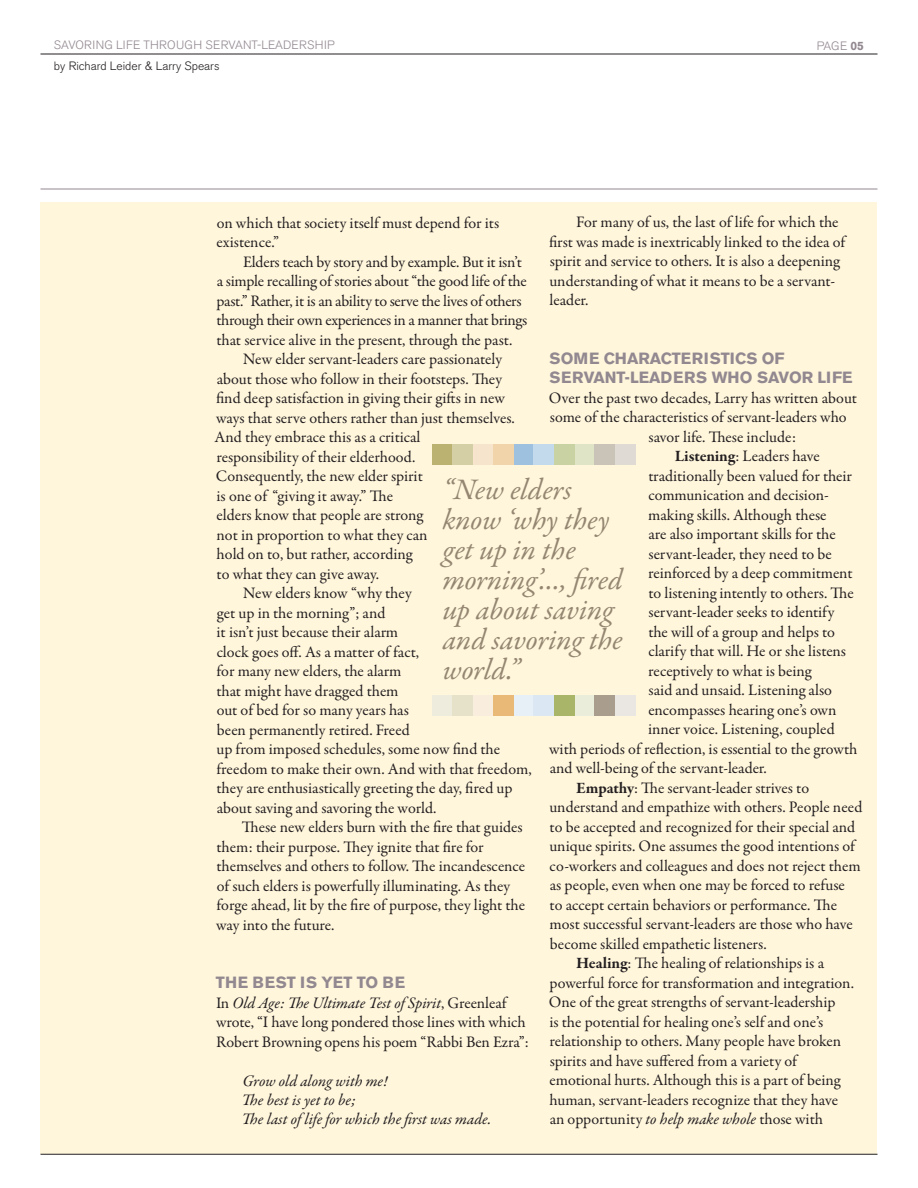
<style>
.page{position:relative;width:918px;height:1188px;background:#fff}
.page>*{position:absolute;margin:0;border:0;box-sizing:border-box;transform-origin:0 0}
.t1{font:italic 30px/30px "Garamond Premr Pro";letter-spacing:-.005em;color:#948671}
.t2{font:16.2px/19.5px "Garamond Premr Pro";letter-spacing:-.005em;color:#231f20}
.t3{font:italic 16.2px/19.5px "Garamond Premr Pro";letter-spacing:-.005em;color:#231f20}
.t4{font:700 16.2px/19.5px "Akzidenz Grotesk BE";color:#928890}
.t5{font:16.2px "Garamond Premr Pro";letter-spacing:-.025em;color:#231f20}
.t6{font:700 16.2px "Akzidenz Grotesk BE";letter-spacing:.02em;color:#928890}
.t7{font:300 12px "Akzidenz Grotesk BE";letter-spacing:.02em;color:#928890}
.t8{font:300 12px "Akzidenz Grotesk BE";color:#231f20}
.s1{font-weight:700}
.s2{font-style:italic}
</style>
<div class="page">
<div style="left:40px;top:202px;width:838px;height:952px;background:#fff6dc"></div>
<hr style="left:40px;top:189px;width:838px;height:1px;background:#928890">
<hr style="left:40px;top:54px;width:838px;height:1px;background:#231f20">
<hr style="left:40px;top:1154px;width:838px;height:1px;background:#231f20">
<div style="left:574px;top:695px;width:21px;height:21px;background:#e9edda"></div>
<div style="left:615px;top:695px;width:20px;height:21px;background:#eae7e3"></div>
<div style="left:554px;top:695px;width:20px;height:21px;background:#a9b66a"></div>
<div style="left:595px;top:695px;width:20px;height:21px;background:#a99e8d"></div>
<div style="left:513px;top:695px;width:21px;height:21px;background:#e7f0f7"></div>
<div style="left:534px;top:695px;width:20px;height:21px;background:#dbe8f3"></div>
<div style="left:473px;top:695px;width:20px;height:21px;background:#f9eedd"></div>
<div style="left:493px;top:695px;width:20px;height:21px;background:#e8b977"></div>
<div style="left:432px;top:695px;width:20px;height:21px;background:#eeecdc"></div>
<div style="left:452px;top:695px;width:21px;height:21px;background:#e6e2ca"></div>
<div style="left:574px;top:445px;width:21px;height:20px;background:#dfe4c7"></div>
<div style="left:615px;top:445px;width:20px;height:20px;background:#dfdbd4"></div>
<div style="left:554px;top:445px;width:20px;height:20px;background:#c9d2a2"></div>
<div style="left:595px;top:445px;width:20px;height:20px;background:#cac3b8"></div>
<div style="left:513px;top:445px;width:21px;height:20px;background:#9fc1e0"></div>
<div style="left:534px;top:445px;width:20px;height:20px;background:#c3d9ec"></div>
<div style="left:473px;top:445px;width:20px;height:20px;background:#f6e5cc"></div>
<div style="left:493px;top:445px;width:20px;height:20px;background:#f1d4aa"></div>
<div style="left:432px;top:445px;width:20px;height:20px;background:#bbb271"></div>
<div style="left:452px;top:445px;width:21px;height:20px;background:#d5cfa6"></div>
<p class="t7" style="left:54px;top:39px;width:281px">SAVORING LIFE THROUGH SERVANT-LEADERSHIP</p>
<p class="t7" style="left:817px;top:39px;width:49px">page <span class="s1">05</span></p>
<p class="t8" style="left:54px;top:60px;width:167px">by Richard Leider &amp; Larry Spears</p>
<p class="t2" style="left:549px;top:213px;width:298px;text-indent:27px">For many of us, the last of life for which the first was made is inextricably linked to the idea of spirit and service to others. It is also a deepening understanding of what it means to be a servant&shy;leader.</p>
<p class="t2" style="left:217px;top:213px;width:284px">on which that society itself must depend for its existence.”</p>
<p class="t2" style="left:243px;top:252px;width:280px">Elders teach by story and by example. But it isn’t</p>
<p class="t2" style="left:217px;top:272px;width:312px">a simple recalling of stories about “the good life of the</p>
<p class="t2" style="left:217px;top:291px;width:307px">past.” Rather, it is an ability to serve the lives of others</p>
<p class="t5" style="left:217px;top:310px;width:312px">through their own experiences in a manner that brings</p>
<p class="t2" style="left:217px;top:330px;width:297px">that service alive in the present, through the past.</p>
<p class="t2" style="left:243px;top:350px;width:260px">New elder servant-leaders care passionately</p>
<p class="t2" style="left:217px;top:369px;width:287px">about those who follow in their footsteps. They</p>
<p class="t2" style="left:216px;top:389px;width:291px">find deep satisfaction in giving their gifts in new</p>
<p class="t2" style="left:216px;top:408px;width:300px">ways that serve others rather than just themselves.</p>
<p class="t2" style="left:215px;top:428px;width:207px">And they embrace this as a critical</p>
<p class="t2" style="left:216px;top:447px;width:200px">responsibility of their elderhood.</p>
<p class="t2" style="left:216px;top:467px;width:208px">Consequently, the new elder spirit</p>
<p class="t2" style="left:217px;top:486px;width:178px">is one of “giving it away.” The</p>
<p class="t2" style="left:217px;top:506px;width:208px">elders know that people are strong</p>
<p class="t2" style="left:217px;top:525px;width:213px">not in proportion to what they can</p>
<p class="t2" style="left:217px;top:545px;width:197px">hold on to, but rather, according</p>
<p class="t2" style="left:217px;top:564px;width:164px">to what they can give away.</p>
<p class="t2" style="left:243px;top:584px;width:170px">New elders know “why they</p>
<p class="t2" style="left:217px;top:603px;width:170px">get up in the morning”; and</p>
<p class="t2" style="left:217px;top:623px;width:183px">it isn’t just because their alarm</p>
<p class="t2" style="left:217px;top:642px;width:204px">clock goes off. As a matter of fact,</p>
<p class="t2" style="left:217px;top:662px;width:187px">for many new elders, the alarm</p>
<p class="t2" style="left:217px;top:681px;width:183px">that might have dragged them</p>
<p class="t2" style="left:217px;top:701px;width:194px">out of bed for so many years has</p>
<p class="t2" style="left:217px;top:720px;width:195px">been permanently retired. Freed</p>
<p class="t2" style="left:217px;top:740px;width:285px">up from imposed schedules, some now find the</p>
<p class="t2" style="left:217px;top:759px;width:317px">freedom to make their own. And with that freedom,</p>
<p class="t2" style="left:217px;top:779px;width:297px">they are enthusiastically greeting the day, fired up</p>
<p class="t2" style="left:217px;top:798px;width:221px">about saving and savoring the world.</p>
<p class="t2" style="left:242px;top:818px;width:283px">These new elders burn with the fire that guides</p>
<p class="t2" style="left:217px;top:837px;width:269px">them: their purpose. They ignite that fire for</p>
<p class="t2" style="left:217px;top:857px;width:310px">themselves and others to follow. The incandescence</p>
<p class="t2" style="left:217px;top:876px;width:295px">of such elders is powerfully illuminating. As they</p>
<p class="t2" style="left:217px;top:896px;width:310px">forge ahead, lit by the fire of purpose, they light the</p>
<p class="t2" style="left:216px;top:915px;width:120px">way into the future.</p>
<p class="t4" style="left:549px;top:349px;width:305px">SOME CHARACTERISTICS OF<br>SERVANT-LEADERS WHO SAVOR LIFE</p>
<p class="t2" style="left:549px;top:389px;width:310px">Over the past two decades, Larry has written about</p>
<p class="t2" style="left:550px;top:408px;width:298px">some of the characteristics of servant-leaders who</p>
<p class="t2" style="left:649px;top:427px;width:149px">savor life. These include:</p>
<p class="t2" style="left:675px;top:447px;width:146px"><span class="s1">Listening</span>: Leaders have</p>
<p class="t2" style="left:648px;top:466px;width:205px">traditionally been valued for their</p>
<p class="t2" style="left:648px;top:486px;width:182px">communication and decision-</p>
<p class="t2" style="left:648px;top:505px;width:180px">making skills. Although these</p>
<p class="t2" style="left:648px;top:525px;width:189px">are also important skills for the</p>
<p class="t2" style="left:649px;top:544px;width:185px">servant-leader, they need to be</p>
<p class="t2" style="left:648px;top:564px;width:206px">reinforced by a deep commitment</p>
<p class="t2" style="left:648px;top:583px;width:207px">to listening intently to others. The</p>
<p class="t2" style="left:649px;top:603px;width:187px">servant-leader seeks to identify</p>
<p class="t2" style="left:648px;top:622px;width:188px">the will of a group and helps to</p>
<p class="t2" style="left:648px;top:642px;width:199px">clarify that will. He or she listens</p>
<p class="t2" style="left:648px;top:661px;width:165px">receptively to what is being</p>
<p class="t2" style="left:649px;top:681px;width:185px">said and unsaid. Listening also</p>
<p class="t2" style="left:648px;top:700px;width:190px">encompasses hearing one’s own</p>
<p class="t2" style="left:648px;top:720px;width:188px">inner voice. Listening, coupled</p>
<p class="t2" style="left:549px;top:739px;width:310px">with periods of reflection, is essential to the growth</p>
<p class="t2" style="left:550px;top:759px;width:219px">and well-being of the servant-leader.</p>
<p class="t2" style="left:576px;top:778px;width:234px"><span class="s1">Empathy</span>: The servant-leader strives to</p>
<p class="t2" style="left:550px;top:798px;width:314px">understand and empathize with others. People need</p>
<p class="t2" style="left:550px;top:817px;width:307px">to be accepted and recognized for their special and</p>
<p class="t2" style="left:550px;top:837px;width:307px">unique spirits. One assumes the good intentions of</p>
<p class="t2" style="left:550px;top:856px;width:312px">co-workers and colleagues and does not reject them</p>
<p class="t2" style="left:550px;top:876px;width:297px">as people, even when one may be forced to refuse</p>
<p class="t2" style="left:550px;top:895px;width:289px">to accept certain behaviors or performance. The</p>
<p class="t2" style="left:550px;top:915px;width:305px">most successful servant-leaders are those who have</p>
<p class="t2" style="left:550px;top:934px;width:218px">become skilled empathetic listeners.</p>
<p class="t2" style="left:576px;top:954px;width:249px"><span class="s1">Healing</span>: The healing of relationships is a</p>
<p class="t2" style="left:550px;top:973px;width:306px">powerful force for transformation and integration.</p>
<p class="t2" style="left:549px;top:993px;width:288px">One of the great strengths of servant-leadership</p>
<p class="t2" style="left:550px;top:1012px;width:275px">is the potential for healing one’s self and one’s</p>
<p class="t2" style="left:549px;top:1032px;width:293px">relationship to others. Many people have broken</p>
<p class="t2" style="left:550px;top:1051px;width:249px">spirits and have suffered from a variety of</p>
<p class="t2" style="left:550px;top:1071px;width:292px">emotional hurts. Although this is a part of being</p>
<p class="t2" style="left:550px;top:1090px;width:290px">human, servant-leaders recognize that they have</p>
<p class="t2" style="left:550px;top:1110px;width:275px">an opportunity <span class="s2">to help make whole</span> those with</p>
<h1 class="t1" style="left:443px;top:477px;width:181px">“New elders know ‘why they get up in the morning’…, fired up about saving and savoring the world.”</h1>
<p class="t6" style="left:216px;top:973px;width:191px">THE BEST IS YET TO BE</p>
<p class="t2" style="left:216px;top:993px;width:314px">In <span class="s2">Old Age: The Ultimate Test of Spirit</span>, Greenleaf wrote, “I have long pondered those lines with which<br>Robert Browning opens his poem “Rabbi Ben Ezra”:</p>
<p class="t3" style="left:242px;top:1072px;width:251px">Grow old along with me!<br>The best is yet to be;<br>The last of life for which the first was made.</p>
</div>
